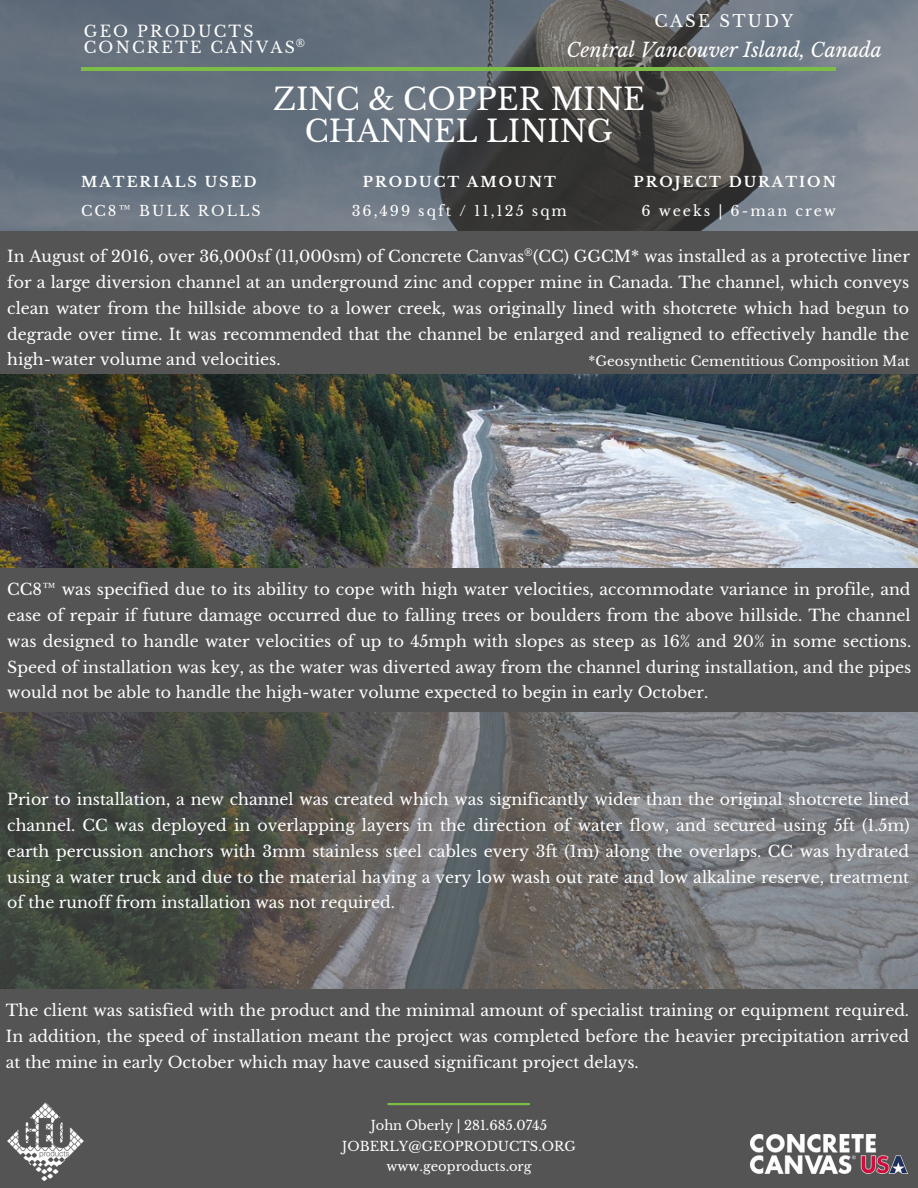
<style>
.page{position:relative;width:918px;height:1188px;background:#545454}
.page>*{position:absolute;margin:0;border:0;box-sizing:border-box;transform-origin:0 0}
.t1{font:30px "Libre Baskerville";color:#fff}
.t2{font:italic 19.5px "Libre Baskerville";color:#fff}
.t3{font:16.5px "Libre Baskerville";letter-spacing:.14em;color:#fff}
.t4{font:15.75px/25.8px "Libre Baskerville";color:#fff;text-align:justify}
.t5{font:15.75px "Libre Baskerville";letter-spacing:.14em;color:#fff}
.t6{font:14.25px "Libre Baskerville";letter-spacing:.14em;color:#fff}
.t7{font:700 14.25px "Libre Baskerville";letter-spacing:.14em;color:#fff}
.t8{font:13.5px "Libre Baskerville";color:#fff}
.t9{font:13.05px "Libre Baskerville";color:#fff}
.t10{font:10.5px "Libre Baskerville";color:#fff}
.t11{font:9.75px "Libre Baskerville";color:#fff}
</style>
<div class="page">
<img style="left:0;top:713px;width:918px;height:275px">
<img style="left:0;top:374px;width:918px;height:194px">
<img style="left:0;top:0;width:918px;height:231px">
<hr style="left:81px;top:68px;width:755px;height:3px;background:#7cbd47">
<img style="left:7px;top:1103px;width:77px;height:78px">
<img style="left:751px;top:1134px;width:156px;height:40px">
<hr style="left:388px;top:1103px;width:141px;height:2px;background:#7cbd47">
<p class="t5" style="left:84px;top:22px;width:171px">GEO PRODUCTS</p>
<p class="t5" style="left:84px;top:38px;width:213px">CONCRETE CANVAS</p>
<p class="t10" style="left:296px;top:37px;width:11px">®</p>
<p class="t3" style="left:655px;top:11px;width:140px">CASE STUDY</p>
<p class="t2" style="left:566px;top:38px;width:317px">Central Vancouver Island, Canada</p>
<p class="t7" style="left:81px;top:173px;width:177px">MATERIALS USED</p>
<p class="t6" style="left:81px;top:202px;width:181px">CC8™ BULK ROLLS</p>
<p class="t1" style="left:273px;top:81px;width:373px">ZINC &amp; COPPER MINE</p>
<p class="t1" style="left:305px;top:113px;width:310px">CHANNEL LINING</p>
<p class="t7" style="left:363px;top:173px;width:195px">PRODUCT AMOUNT</p>
<p class="t6" style="left:352px;top:202px;width:217px">36,499 sqft / 11,125 sqm</p>
<p class="t7" style="left:634px;top:173px;width:204px">PROJECT DURATION</p>
<p class="t6" style="left:641px;top:202px;width:196px">6 weeks | 6-man crew</p>
<p class="t11" style="left:524px;top:247px;width:10px">®</p>
<p class="t4" style="left:7px;top:244px;width:904px">In August of 2016, over 36,000sf (11,000sm) of Concrete Canvas (CC) GGCM* was installed as a protective liner for a large diversion channel at an underground zinc and copper mine in Canada. The channel, which conveys clean water from the hillside above to a lower creek, was originally lined with shotcrete which had begun to degrade over time. It was recommended that the channel be enlarged and realigned to effectively handle the high-water volume and velocities.</p>
<p class="t8" style="left:588px;top:352px;width:323px">*Geosynthetic Cementitious Composition Mat</p>
<p class="t4" style="left:7px;top:577px;width:906px">CC8™ was specified due to its ability to cope with high water velocities, accommodate variance in profile, and ease of repair if future damage occurred due to falling trees or boulders from the above hillside. The channel was designed to handle water velocities of up to 45mph with slopes as steep as 16% and 20% in some sections.<br>Speed of installation was key, as the water was diverted away from the channel during installation, and the pipes would not be able to handle the high-water volume expected to begin in early October.</p>
<p class="t4" style="left:7px;top:787px;width:904px">Prior to installation, a new channel was created which was significantly wider than the original shotcrete lined channel. CC was deployed in overlapping layers in the direction of water flow, and secured using 5ft (1.5m) earth percussion anchors with 3mm stainless steel cables every 3ft (1m) along the overlaps. CC was hydrated using a water truck and due to the material having a very low wash out rate and low alkaline reserve, treatment of the runoff from installation was not required.</p>
<p class="t4" style="left:6px;top:998px;width:905px">The client was satisfied with the product and the minimal amount of specialist training or equipment required.<br>In addition, the speed of installation meant the project was completed before the heavier precipitation arrived at the mine in early October which may have caused significant project delays.</p>
<p class="t9" style="left:371px;top:1117px;width:178px">John Oberly | 281.685.0745</p>
<p class="t9" style="left:342px;top:1138px;width:235px">JOBERLY@GEOPRODUCTS.ORG</p>
<p class="t9" style="left:386px;top:1158px;width:147px">www.geoproducts.org</p>
</div>
